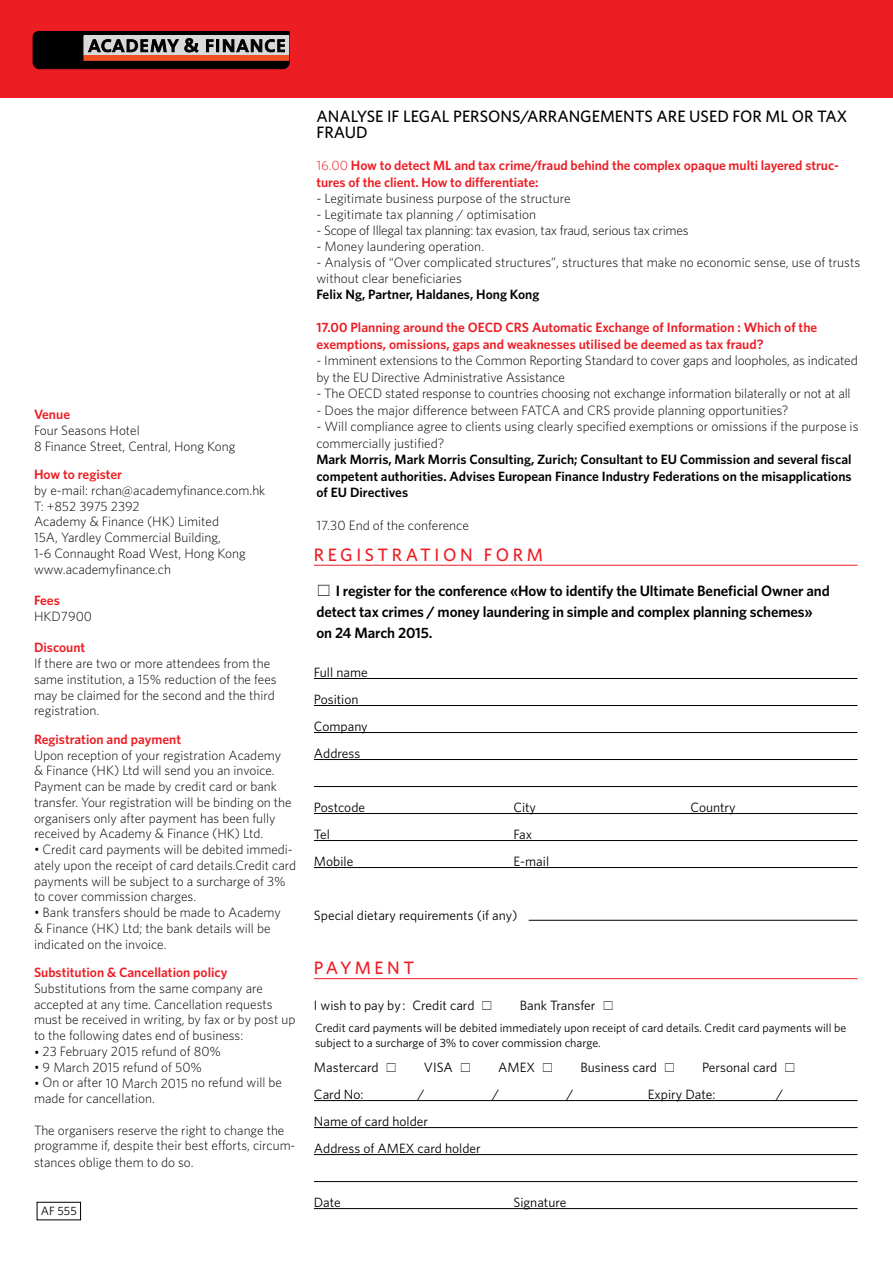
<style>
.page{position:relative;width:893px;height:1263px;background:#fff}
.page>*{position:absolute;margin:0;border:0;box-sizing:border-box;transform-origin:0 0}
.t1{font:500 18px "Whitney";letter-spacing:.195em;color:#ed1d24}
.t2{font:500 16.5px/16px "Whitney";color:#000}
.t3{font:600 15px/21px "Whitney";letter-spacing:-.01em;color:#000}
.t4{font:300 13.5px/15.8px "Whitney";color:#000}
.t5{font:600 13.5px/16px "Whitney";color:#ed1d24}
.t6{font:13.5px/27px "Whitney";color:#000}
.t7{font:600 13.5px/16.5px "Whitney";color:#000;text-align:justify}
.t8{font:300 13.5px "Whitney";letter-spacing:-.02em;color:#000}
.t9{font:12px/15px "Whitney";color:#000}
.s1{font-weight:300}
</style>
<div class="page">
<hr style="left:314px;top:565px;width:543px;height:1px;background:#ed1d24">
<hr style="left:314px;top:678px;width:543px;height:1px;background:#000">
<hr style="left:314px;top:705px;width:543px;height:1px;background:#000">
<hr style="left:314px;top:732px;width:543px;height:1px;background:#000">
<hr style="left:314px;top:759px;width:543px;height:1px;background:#000">
<hr style="left:314px;top:786px;width:543px;height:1px;background:#000">
<hr style="left:314px;top:813px;width:543px;height:1px;background:#000">
<hr style="left:314px;top:840px;width:543px;height:1px;background:#000">
<hr style="left:314px;top:867px;width:543px;height:1px;background:#000">
<hr style="left:529px;top:920px;width:328px;height:1px;background:#000">
<hr style="left:314px;top:978px;width:543px;height:1px;background:#ed1d24">
<hr style="left:314px;top:1100px;width:543px;height:1px;background:#000">
<hr style="left:314px;top:1127px;width:543px;height:1px;background:#000">
<hr style="left:314px;top:1154px;width:543px;height:1px;background:#000">
<hr style="left:314px;top:1181px;width:543px;height:1px;background:#000">
<hr style="left:314px;top:1208px;width:543px;height:1px;background:#000">
<div style="left:37px;top:1202px;width:44px;height:18px;border:1px solid #000"></div>
<div style="left:0;top:0;width:893px;height:98px;background:#ed1d24"></div>
<svg style="left:33px;top:31px;width:256px;height:38px;background:#4a4646"></svg>
<div style="left:84px;top:55px;width:205px;height:5px;background:#f04e23"></div>
<p class="t5" style="left:34px;top:406px;width:38px">Venue</p>
<p class="t4" style="left:34px;top:422px;width:203px">Four Seasons Hotel<br>8 Finance Street, Central, Hong Kong</p>
<p class="t5" style="left:34px;top:466px;width:90px">How to register</p>
<p class="t4" style="left:34px;top:482px;width:233px">by e-mail: rchan@academyfinance.com.hk<br>T: +852 3975 2392<br>Academy &amp; Finance (HK) Limited<br>15A, Yardley Commercial Building,<br>1-6 Connaught Road West, Hong Kong www.academyfinance.ch</p>
<p class="t5" style="left:34px;top:592px;width:27px">Fees</p>
<p class="t4" style="left:34px;top:608px;width:60px">HKD7900</p>
<p class="t5" style="left:34px;top:639px;width:53px">Discount</p>
<p class="t4" style="left:34px;top:655px;width:244px">If there are two or more attendees from the same institution, a 15% reduction of the fees may be claimed for the second and the third registration.</p>
<p class="t5" style="left:34px;top:731px;width:149px">Registration and payment</p>
<p class="t4" style="left:34px;top:747px;width:259px">Upon reception of your registration Academy &amp; Finance (HK) Ltd will send you an invoice.<br>Payment can be made by credit card or bank transfer. Your registration will be binding on the organisers only after payment has been fully received by Academy &amp; Finance (HK) Ltd.</p>
<p class="t4" style="left:34px;top:841px;width:264px">• Credit card payments will be debited immedi&shy;ately upon the receipt of card details.Credit card payments will be subject to a surcharge of 3% to cover commission charges.</p>
<p class="t4" style="left:34px;top:904px;width:248px">• Bank transfers should be made to Academy &amp; Finance (HK) Ltd; the bank details will be indicated on the invoice.</p>
<p class="t5" style="left:34px;top:964px;width:195px">Substitution &amp; Cancellation policy</p>
<p class="t4" style="left:34px;top:980px;width:263px">Substitutions from the same company are accepted at any time. Cancellation requests must be received in writing, by fax or by post up to the following dates end of business:</p>
<p class="t4" style="left:34px;top:1043px;width:189px">• 23 February 2015 refund of 80%</p>
<p class="t4" style="left:34px;top:1059px;width:170px">• 9 March 2015 refund of 50%</p>
<p class="t4" style="left:34px;top:1074px;width:249px">• On or after 10 March 2015 no refund will be made for cancellation.</p>
<p class="t4" style="left:34px;top:1121px;width:263px;line-height:16.2px">The organisers reserve the right to change the programme if, despite their best efforts, circum&shy;stances oblige them to do so.</p>
<p class="t9" style="left:41px;top:1203px;width:37px">AF 555</p>
<p class="t2" style="left:316px;top:108px;width:532px">ANALYSE IF LEGAL PERSONS/ARRANGEMENTS ARE USED FOR ML OR TAX<br>FRAUD</p>
<p class="t5" style="left:316px;top:157px;width:524px"><span class="s1">16.00</span> How to detect ML and tax crime/fraud behind the complex opaque multi layered struc&shy;tures of the client. How to differentiate:</p>
<p class="t4" style="left:316px;top:190px;width:256px">- Legitimate business purpose of the structure</p>
<p class="t4" style="left:316px;top:206px;width:221px">- Legitimate tax planning / optimisation</p>
<p class="t8" style="left:316px;top:221px;width:374px">- Scope of Illegal tax planning: tax evasion, tax fraud, serious tax crimes</p>
<p class="t4" style="left:316px;top:238px;width:169px">- Money laundering operation.</p>
<p class="t4" style="left:316px;top:254px;width:545px">- Analysis of “Over complicated structures”, structures that make no economic sense, use of trusts without clear beneficiaries</p>
<p class="t7" style="left:316px;top:286px;width:224px">Felix Ng, Partner, Haldanes, Hong Kong</p>
<p class="t5" style="left:316px;top:319px;width:502px;line-height:16.5px">17.00 Planning around the OECD CRS Automatic Exchange of Information : Which of the exemptions, omissions, gaps and weaknesses utilised be deemed as tax fraud?</p>
<p class="t4" style="left:316px;top:352px;width:543px;line-height:16.5px">- Imminent extensions to the Common Reporting Standard to cover gaps and loopholes, as indicated by the EU Directive Administrative Assistance</p>
<p class="t4" style="left:316px;top:385px;width:536px">- The OECD stated response to countries choosing not exchange information bilaterally or not at all</p>
<p class="t4" style="left:316px;top:402px;width:473px">- Does the major difference between FATCA and CRS provide planning opportunities?</p>
<p class="t4" style="left:316px;top:418px;width:544px;line-height:16.5px">- Will compliance agree to clients using clearly specified exemptions or omissions if the purpose is commercially justified?</p>
<p class="t7" style="left:316px;top:451px;width:537px">Mark Morris, Mark Morris Consulting, Zurich; Consultant to EU Commission and several fiscal competent authorities. Advises European Finance Industry Federations on the misapplications of EU Directives</p>
<p class="t4" style="left:316px;top:517px;width:154px">17.30 End of the conference</p>
<h1 class="t1" style="left:314px;top:543px;width:28px">REGISTRATION</h1>
<h1 class="t1" style="left:484px;top:543px;width:61px">FOR M</h1>
<p class="t3" style="left:316px;top:580px;width:515px;text-indent:19px">I register for the conference «How to identify the Ultimate Beneficial Owner and detect tax crimes / money laundering in simple and complex planning schemes» on 24 March 2015.</p>
<p class="t6" style="left:314px;top:658px;width:55px">Full name<br>Position<br>Company<br>Address</p>
<p class="t6" style="left:314px;top:793px;width:53px">Postcode</p>
<p class="t6" style="left:513px;top:793px;width:24px">City</p>
<p class="t6" style="left:690px;top:793px;width:47px">Country</p>
<p class="t6" style="left:314px;top:820px;width:17px">Tel</p>
<p class="t6" style="left:513px;top:820px;width:20px">Fax</p>
<p class="t6" style="left:314px;top:847px;width:41px">Mobile</p>
<p class="t6" style="left:513px;top:847px;width:37px">E-mail</p>
<p class="t6" style="left:314px;top:901px;width:205px">Special dietary requirements (if any)</p>
<h1 class="t1" style="left:314px;top:957px;width:75px">PAY MENT</h1>
<p class="t6" style="left:314px;top:991px;width:162px">I wish to pay by : Credit card</p>
<p class="t6" style="left:520px;top:991px;width:77px">Bank Transfer</p>
<p class="t9" style="left:315px;top:1020px;width:533px">Credit card payments will be debited immediately upon receipt of card details. Credit card payments will be subject to a surcharge of 3% to cover commission charge.</p>
<p class="t6" style="left:314px;top:1053px;width:66px">Mastercard</p>
<p class="t6" style="left:424px;top:1053px;width:30px">VISA</p>
<p class="t6" style="left:498px;top:1053px;width:38px">AMEX</p>
<p class="t6" style="left:580px;top:1053px;width:78px">Business card</p>
<p class="t6" style="left:702px;top:1053px;width:77px">Personal card</p>
<p class="t6" style="left:314px;top:1080px;width:51px">Card No:</p>
<p class="t6" style="left:418px;top:1080px;width:8px">/</p>
<p class="t6" style="left:492px;top:1080px;width:8px">/</p>
<p class="t6" style="left:567px;top:1080px;width:8px">/</p>
<p class="t6" style="left:648px;top:1080px;width:69px">Expiry Date:</p>
<p class="t6" style="left:776px;top:1080px;width:8px">/</p>
<p class="t6" style="left:314px;top:1107px;width:168px">Name of card holder<br>Address of AMEX card holder</p>
<p class="t6" style="left:314px;top:1188px;width:28px">Date</p>
<p class="t6" style="left:513px;top:1188px;width:55px">Signature</p>
</div>
